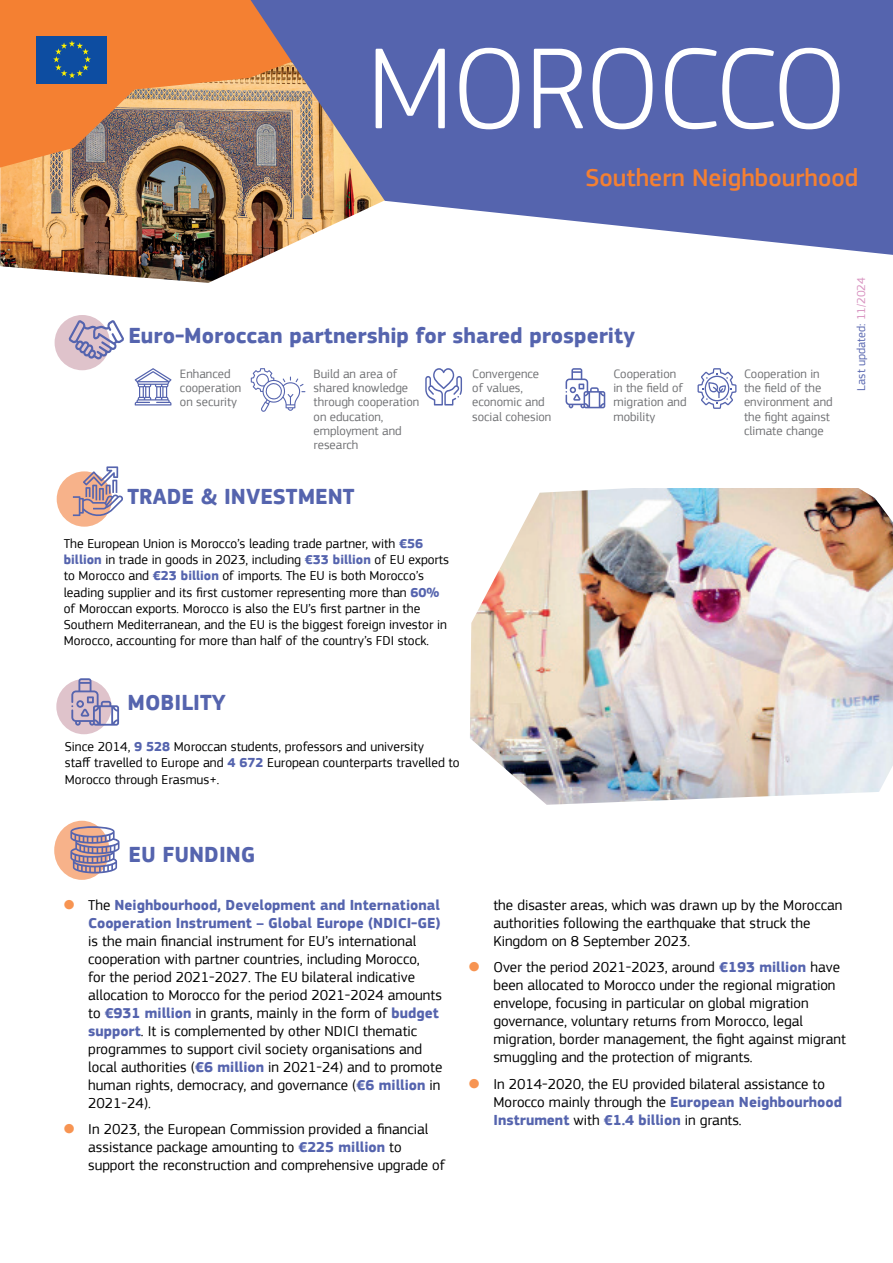
<style>
.page{position:relative;width:893px;height:1263px;background:#fff}
.page>*{position:absolute;margin:0;border:0;box-sizing:border-box;transform-origin:0 0}
.t1{font:300 120px "EC Square Sans Pro";letter-spacing:-.02em;color:#fff}
.t2{font:500 25.5px "EC Square Sans Pro";color:#f48032}
.t3{font:700 22.5px "EC Square Sans Pro";color:#5564ae}
.t4{font:15px/18px "EC Square Sans Pro";color:#000}
.t5{font:700 15px/18px "EC Square Sans Pro";color:#5564ae;text-align:right}
.t6{font:13.5px/16.2px "EC Square Sans Pro";color:#000}
.t7{font:12.75px/14.2px "EC Square Sans Pro";color:#717275}
.t8{font:12px "EC Square Sans Pro";color:#5564ae}
.s1{font-weight:700;color:#5564ae}
.s2{color:#d791bf}
.s3{font-weight:400;color:#f79452}
.s4{font-weight:400;color:#000}
.s5{color:#f79452}
</style>
<div class="page">
<img style="left:0;top:168px;width:268px;height:115px">
<svg style="left:0;top:0;width:251px;height:168px;background:#d68247"></svg>
<svg style="left:251px;top:0;width:642px;height:255px;background:#7178ae"></svg>
<svg style="left:54px;top:821px;width:55px;height:59px"></svg>
<svg style="left:70px;top:826px;width:50px;height:47px;background:#b09bad"></svg>
<div style="left:57px;top:471px;width:55px;height:56px;background:#f7b28a;border-radius:50%"></div>
<svg style="left:73px;top:466px;width:50px;height:52px"></svg>
<div style="left:56px;top:679px;width:56px;height:55px;background:#dfc3cb;border-radius:50%"></div>
<svg style="left:71px;top:678px;width:48px;height:48px"></svg>
<div style="left:37px;top:36px;width:70px;height:47px;background:#0d4da1"></div>
<svg style="left:53px;top:40px;width:38px;height:38px"></svg>
<div style="left:55px;top:315px;width:55px;height:55px;background:#dfc3cb;border-radius:50%"></div>
<svg style="left:68px;top:320px;width:56px;height:40px"></svg>
<img style="left:470px;top:488px;width:423px;height:317px">
<svg style="left:135px;top:368px;width:37px;height:37px"></svg>
<svg style="left:425px;top:368px;width:37px;height:37px"></svg>
<svg style="left:697px;top:368px;width:39px;height:41px"></svg>
<svg style="left:566px;top:368px;width:39px;height:40px"></svg>
<svg style="left:251px;top:368px;width:54px;height:44px"></svg>
<h1 class="t1" style="left:367px;top:19px;width:482px">MOROCCO</h1>
<h2 class="t2" style="left:586px;top:163px;width:274px">Southern Neighbourhood</h2>
<h3 class="t3" style="left:128px;top:322px;width:508px">Euro-Moroccan partnership for shared prosperity</h3>
<p class="t7" style="left:180px;top:366px;width:63px">Enhanced cooperation on security</p>
<p class="t7" style="left:314px;top:366px;width:107px">Build an area of shared knowledge through cooperation on education, employment and research</p>
<p class="t7" style="left:472px;top:366px;width:81px">Convergence of values, economic and social cohesion</p>
<p class="t7" style="left:613px;top:366px;width:75px">Cooperation in the field of migration and mobility</p>
<p class="t7" style="left:744px;top:367px;width:90px">Cooperation in the field of the environment and the fight against climate change</p>
<h3 class="t3" style="left:128px;top:483px;width:229px">TRADE &amp; INVESTMENT</h3>
<p class="t6" style="left:64px;top:536px;width:387px">The European Union is Morocco’s leading trade partner, with <span class="s1">€56 billion</span> in trade in goods in 2023, including <span class="s1">€33 billion</span> of EU exports to Morocco and <span class="s1">€23 billion</span> of imports. The EU is both Morocco’s leading supplier and its first customer representing more than <span class="s1">60% </span>of Moroccan exports. Morocco is also the EU’s first partner in the Southern Mediterranean, and the EU is the biggest foreign investor in Morocco, accounting for more than half of the country’s FDI stock.</p>
<h3 class="t3" style="left:128px;top:689px;width:100px">MOBILITY</h3>
<p class="t6" style="left:65px;top:739px;width:396px">Since 2014, <span class="s1">9 528</span> Moroccan students, professors and university<br>staff travelled to Europe and <span class="s1">4 672</span> European counterparts travelled to<br>Morocco through Erasmus+.</p>
<p class="t8" style="left:854px;top:391px;width:115px;rotate:-90deg">Last updated: <span class="s2">11/2024</span></p>
<h3 class="t3" style="left:129px;top:841px;width:128px">EU FUNDING</h3>
<p class="t5" style="left:63px;top:896px;width:379px"><span class="s3">●</span> <span class="s4">The</span> Neighbourhood, Development and International<br>Cooperation Instrument – Global Europe (NDICI-GE)</p>
<p class="t4" style="left:88px;top:932px;width:356px">is the main financial instrument for EU’s international cooperation with partner countries, including Morocco,<br>for the period 2021-2027. The EU bilateral indicative allocation to Morocco for the period 2021-2024 amounts to <span class="s1">€931 million</span> in grants, mainly in the form of <span class="s1">budget support</span>. It is complemented by other NDICI thematic programmes to support civil society organisations and local authorities (<span class="s1">€6 million</span> in 2021-24) and to promote human rights, democracy, and governance (<span class="s1">€6 million</span> in 2021-24).</p>
<p class="t4" style="left:88px;top:1121px;width:358px;text-indent:-26px"><span class="s5">●</span> In 2023, the European Commission provided a financial assistance package amounting to <span class="s1">€225 million</span> to support the reconstruction and comprehensive upgrade of</p>
<p class="t4" style="left:493px;top:896px;width:350px">the disaster areas, which was drawn up by the Moroccan authorities following the earthquake that struck the<br>Kingdom on 8 September 2023.</p>
<p class="t4" style="left:493px;top:959px;width:354px;text-indent:-26px"><span class="s5">●</span> Over the period 2021-2023, around <span class="s1">€193 million</span> have been allocated to Morocco under the regional migration envelope, focusing in particular on global migration governance, voluntary returns from Morocco, legal migration, border management, the fight against migrant smuggling and the protection of migrants.</p>
<p class="t4" style="left:493px;top:1075px;width:350px;text-indent:-26px"><span class="s5">●</span> In 2014-2020, the EU provided bilateral assistance to<br>Morocco mainly through the <span class="s1">European Neighbourhood<br>Instrument</span> with <span class="s1">€1.4 billion</span> in grants.</p>
</div>
